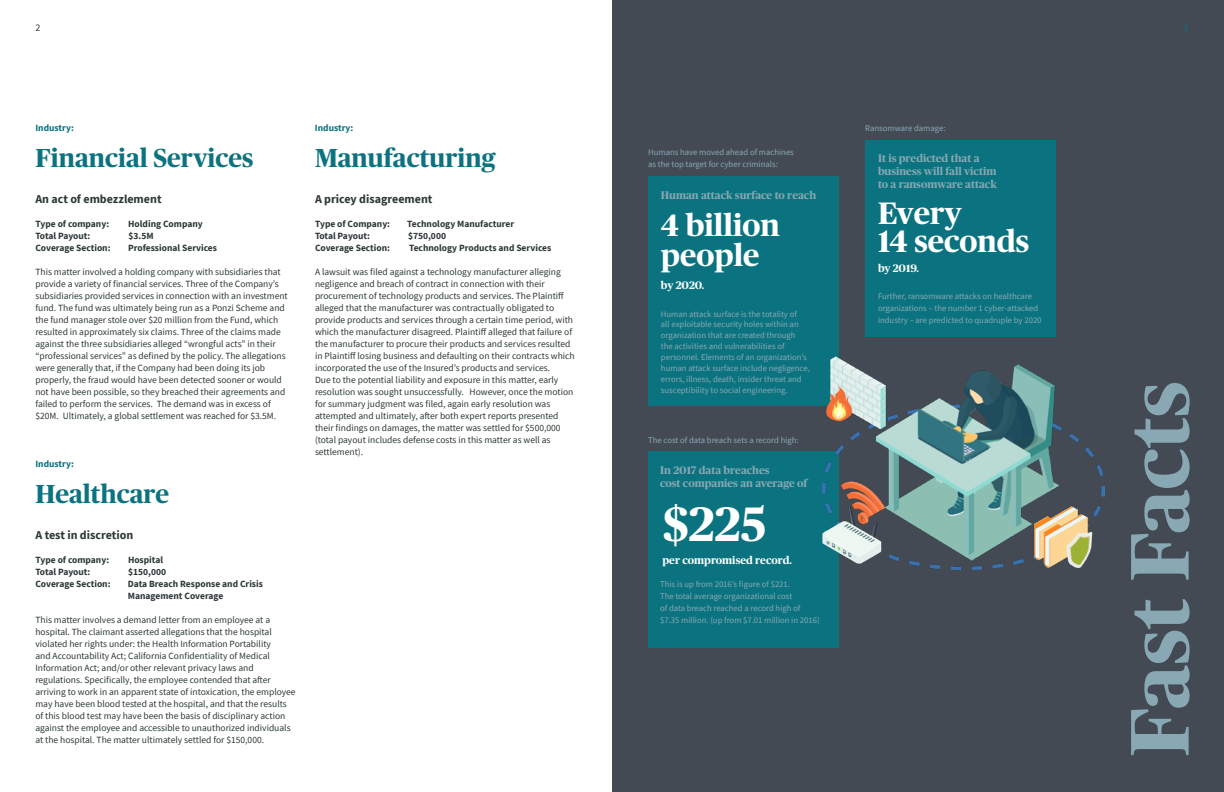
<style>
.page{position:relative;width:1224px;height:792px;background:#fff}
.page>*{position:absolute;margin:0;border:0;box-sizing:border-box;transform-origin:0 0}
.t1{font:700 83px "Publico Headline";color:#88a8b3}
.t2{font:700 48.2px "Publico Headline";color:#fff}
.t3{font:700 31px/30px "Publico Headline";color:#fff}
.t4{font:700 26px "Publico Headline";color:#0b7380}
.t5{font:700 12px "Source Sans Pro";color:#2e3839}
.t6{font:700 10.9px/13.1px "Publico Headline";color:#88a8b3}
.t7{font:700 10.9px "Publico Headline";color:#fff}
.t8{font:10px "Source Sans Pro";color:#2e3839}
.t9{font:10px "Source Sans Pro";color:#0b7380}
.t10{font:9.5px/12px "Source Sans Pro";color:#2e3839}
.t11{font:700 9.5px/12px "Source Sans Pro";color:#2e3839}
.t12{font:700 9.5px "Source Sans Pro";color:#0b7380}
.t13{font:8.6px/10.8px "Source Sans Pro";color:#88a8b3}
</style>
<div class="page">
<div style="left:612px;top:0;width:612px;height:792px;background:#434a54"></div>
<div style="left:648px;top:177px;width:191px;height:229px;background:#0b7380"></div>
<div style="left:865px;top:140px;width:191px;height:196px;background:#0b7380"></div>
<div style="left:648px;top:451px;width:191px;height:197px;background:#0b7380"></div>
<img style="left:822px;top:357px;width:282px;height:212px">
<p class="t8" style="left:35px;top:21px;width:6px">2</p>
<p class="t9" style="left:1184px;top:21px;width:6px">3</p>
<p class="t12" style="left:35px;top:122px;width:40px">Industry:</p>
<h3 class="t4" style="left:35px;top:140px;width:219px">Financial Services</h3>
<p class="t5" style="left:35px;top:191px;width:128px">An act of embezzlement</p>
<p class="t11" style="left:35px;top:218px;width:75px">Type of company:</p>
<p class="t11" style="left:128px;top:218px;width:76px">Holding Company</p>
<p class="t11" style="left:35px;top:230px;width:57px">Total Payout:</p>
<p class="t11" style="left:129px;top:230px;width:27px">$3.5M</p>
<p class="t11" style="left:35px;top:242px;width:77px">Coverage Section:</p>
<p class="t11" style="left:128px;top:242px;width:90px">Professional Services</p>
<p class="t10" style="left:35px;top:266px;width:254px">This matter involved a holding company with subsidiaries that provide a variety of financial services. Three of the Company’s subsidiaries provided services in connection with an investment fund. The fund was ultimately being run as a Ponzi Scheme and the fund manager stole over $20 million from the Fund, which resulted in approximately six claims. Three of the claims made against the three subsidiaries alleged “wrongful acts” in their “professional services” as defined by the policy. The allegations were generally that, if the Company had been doing its job properly, the fraud would have been detected sooner or would not have been possible, so they breached their agreements and failed to perform the services. The demand was in excess of $20M. Ultimately, a global settlement was reached for $3.5M.</p>
<p class="t12" style="left:35px;top:458px;width:40px">Industry:</p>
<h3 class="t4" style="left:35px;top:476px;width:135px">Healthcare</h3>
<p class="t5" style="left:35px;top:527px;width:99px">A test in discretion</p>
<p class="t11" style="left:35px;top:554px;width:75px">Type of company:</p>
<p class="t11" style="left:128px;top:554px;width:37px">Hospital</p>
<p class="t11" style="left:35px;top:566px;width:57px">Total Payout:</p>
<p class="t11" style="left:128px;top:566px;width:39px">$150,000</p>
<p class="t11" style="left:35px;top:578px;width:77px">Coverage Section:</p>
<p class="t11" style="left:128px;top:578px;width:137px">Data Breach Response and Crisis<br>Management Coverage</p>
<p class="t10" style="left:35px;top:614px;width:262px">This matter involves a demand letter from an employee at a hospital. The claimant asserted allegations that the hospital violated her rights under: the Health Information Portability<br>and Accountability Act; California Confidentiality of Medical Information Act; and/or other relevant privacy laws and regulations. Specifically, the employee contended that after arriving to work in an apparent state of intoxication, the employee may have been blood tested at the hospital, and that the results of this blood test may have been the basis of disciplinary action against the employee and accessible to unauthorized individuals at the hospital. The matter ultimately settled for $150,000.</p>
<p class="t12" style="left:315px;top:122px;width:40px">Industry:</p>
<h3 class="t4" style="left:315px;top:140px;width:182px">Manufacturing</h3>
<p class="t5" style="left:315px;top:191px;width:119px">A pricey disagreement</p>
<p class="t11" style="left:315px;top:218px;width:77px">Type of Company:</p>
<p class="t11" style="left:407px;top:218px;width:108px">Technology Manufacturer</p>
<p class="t11" style="left:315px;top:230px;width:57px">Total Payout:</p>
<p class="t11" style="left:408px;top:230px;width:39px">$750,000</p>
<p class="t11" style="left:315px;top:242px;width:77px">Coverage Section:</p>
<p class="t11" style="left:409px;top:242px;width:144px">Technology Products and Services</p>
<p class="t10" style="left:315px;top:266px;width:261px">A lawsuit was filed against a technology manufacturer alleging negligence and breach of contract in connection with their procurement of technology products and services. The Plaintiff alleged that the manufacturer was contractually obligated to provide products and services through a certain time period, with which the manufacturer disagreed. Plaintiff alleged that failure of the manufacturer to procure their products and services resulted in Plaintiff losing business and defaulting on their contracts which incorporated the use of the Insured’s products and services.<br>Due to the potential liability and exposure in this matter, early resolution was sought unsuccessfully. However, once the motion for summary judgment was filed, again early resolution was attempted and ultimately, after both expert reports presented their findings on damages, the matter was settled for $500,000 (total payout includes defense costs in this matter as well as settlement).</p>
<p class="t13" style="left:648px;top:147px;width:147px;line-height:12px">Humans have moved ahead of machines as the top target for cyber criminals:</p>
<p class="t6" style="left:661px;top:188px;width:157px">Human attack surface to reach</p>
<h3 class="t3" style="left:661px;top:208px;width:120px">4 billion people</h3>
<p class="t7" style="left:661px;top:277px;width:45px">by 2020.</p>
<p class="t13" style="left:661px;top:309px;width:150px">Human attack surface is the totality of<br>all exploitable security holes within an organization that are created through<br>the activities and vulnerabilities of personnel. Elements of an organization’s human attack surface include negligence, errors, illness, death, insider threat and susceptibility to social engineering.</p>
<p class="t13" style="left:648px;top:435px;width:152px">The cost of data breach sets a record high:</p>
<p class="t6" style="left:660px;top:463px;width:149px">In 2017 data breaches<br>cost companies an average of</p>
<h2 class="t2" style="left:664px;top:490px;width:104px">$225</h2>
<p class="t7" style="left:662px;top:553px;width:131px">per compromised record.</p>
<p class="t13" style="left:660px;top:579px;width:161px;line-height:12px">This is up from 2016’s figure of $221.<br>The total average organizational cost<br>of data breach reached a record high of $7.35 million. (up from $7.01 million in 2016)</p>
<p class="t13" style="left:865px;top:123px;width:82px">Ransomware damage:</p>
<p class="t6" style="left:878px;top:151px;width:120px">It is predicted that a business will fall victim to a ransomware attack</p>
<h3 class="t3" style="left:878px;top:197px;width:153px;line-height:28.2px">Every<br>14 seconds</h3>
<p class="t7" style="left:878px;top:260px;width:42px">by 2019.</p>
<p class="t13" style="left:878px;top:291px;width:165px;line-height:12px">Further, ransomware attacks on healthcare organizations – the number 1 cyber-attacked industry – are predicted to quadruple by 2020</p>
<h1 class="t1" style="left:1100px;top:757px;width:377px;rotate:-90deg">Fast Facts</h1>
</div>
